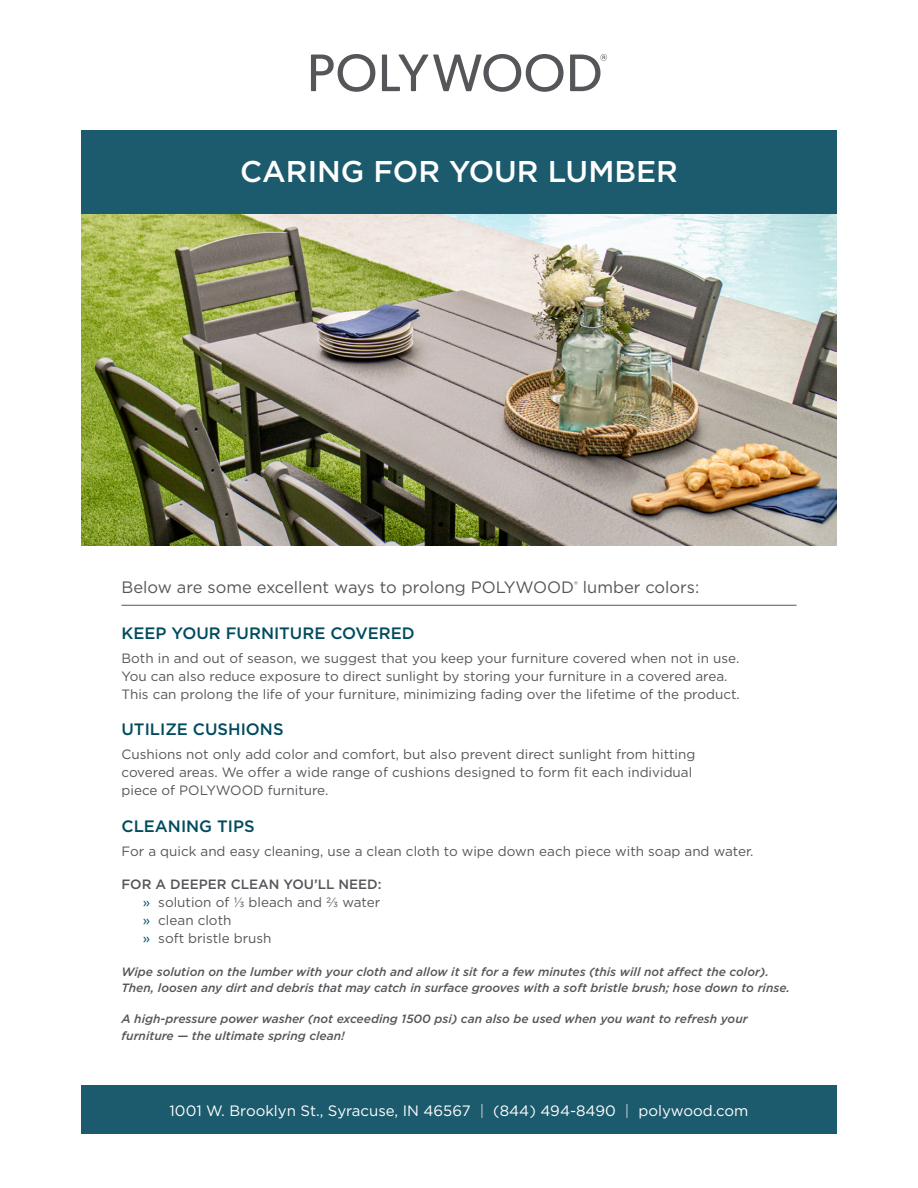
<style>
.page{position:relative;width:918px;height:1188px;background:#fff}
.page>*{position:absolute;margin:0;border:0;box-sizing:border-box;transform-origin:0 0}
.t1{font:500 30px "Gotham";color:#fff}
.t2{font:16.5px "Gotham";color:#54565a}
.t3{font:500 16.5px "Gotham";color:#004b5e}
.t4{font:15px "Gotham";color:#fff}
.t5{font:13.5px/18px "Gotham";color:#54565a}
.t6{font:italic 500 12px/16.5px "Gotham";color:#54565a}
.s1{font-weight:500}
.s2{color:#004b5e}
.s3{color:#ccccce}
</style>
<div class="page">
<div style="left:81px;top:1085px;width:756px;height:49px;background:#1c5a6d"></div>
<img style="left:81px;top:214px;width:756px;height:331px">
<div style="left:81px;top:130px;width:756px;height:84px;background:#1c5a6d"></div>
<hr style="left:122px;top:605px;width:674px;height:1px;background:#54565a">
<svg style="left:311px;top:54px;width:64px;height:38px"></svg>
<svg style="left:382px;top:54px;width:182px;height:38px"></svg>
<svg style="left:570px;top:54px;width:37px;height:37px"></svg>
<h1 class="t1" style="left:240px;top:152px;width:439px">CARING FOR YOUR LUMBER</h1>
<p class="t2" style="left:122px;top:577px;width:579px">Below are some excellent ways to prolong POLYWOOD<sup>®</sup> lumber colors:</p>
<p class="t3" style="left:121px;top:622px;width:295px">KEEP YOUR FURNITURE COVERED</p>
<p class="t5" style="left:122px;top:649px;width:620px">Both in and out of season, we suggest that you keep your furniture covered when not in use.<br>You can also reduce exposure to direct sunlight by storing your furniture in a covered area.<br>This can prolong the life of your furniture, minimizing fading over the lifetime of the product.</p>
<p class="t3" style="left:122px;top:718px;width:164px">UTILIZE CUSHIONS</p>
<p class="t5" style="left:122px;top:745px;width:575px">Cushions not only add color and comfort, but also prevent direct sunlight from hitting covered areas. We offer a wide range of cushions designed to form fit each individual piece of POLYWOOD furniture.</p>
<p class="t3" style="left:122px;top:816px;width:135px">CLEANING TIPS</p>
<p class="t5" style="left:122px;top:842px;width:634px">For a quick and easy cleaning, use a clean cloth to wipe down each piece with soap and water.</p>
<p class="t5" style="left:143px;top:875px;width:240px;text-indent:-21px"><span class="s1">FOR A DEEPER CLEAN YOU’LL NEED: </span><span class="s2">»</span> solution of ⅓ bleach and ⅔ water <span class="s2">»</span> clean cloth<br><span class="s2">»</span> soft bristle brush</p>
<p class="t6" style="left:122px;top:963px;width:670px">Wipe solution on the lumber with your cloth and allow it sit for a few minutes (this will not affect the color).<br>Then, loosen any dirt and debris that may catch in surface grooves with a soft bristle brush; hose down to rinse.</p>
<p class="t6" style="left:122px;top:1011px;width:628px">A high-pressure power washer (not exceeding 1500 psi) can also be used when you want to refresh your furniture — the ultimate spring clean!</p>
<p class="t4" style="left:170px;top:1101px;width:580px">1001 W. Brooklyn St., Syracuse, IN 46567 <span class="s3">|</span> (844) 494-8490 <span class="s3">|</span> polywood.com</p>
</div>
